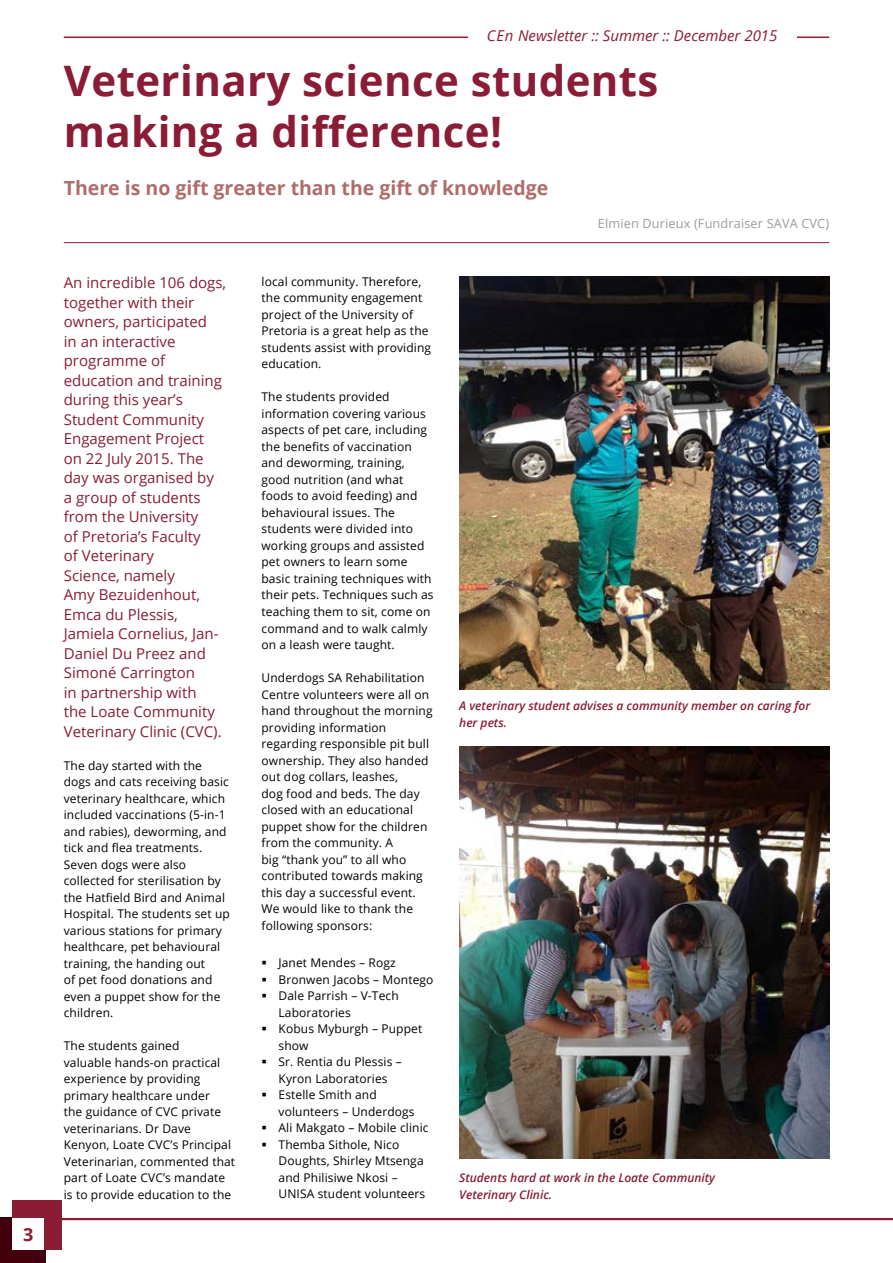
<style>
.page{position:relative;width:893px;height:1263px;background:#fff}
.page>*{position:absolute;margin:0;border:0;box-sizing:border-box;transform-origin:0 0}
.t1{font:700 42px/51px "Open Sans";letter-spacing:.01em;color:#8a1c35}
.t2{font:700 19.5px "Open Sans";color:#af6c6b}
.t3{font:700 18px "Open Sans";color:#8a1c35}
.t4{font:15px/19.5px "Open Sans";color:#8a1c35}
.t5{font:italic 15px "Open Sans";color:#8a1c35}
.t6{font:12.75px "Open Sans";letter-spacing:.01em;color:#a19c9b}
.t7{font:12px/16.5px "Open Sans";letter-spacing:.01em;color:#000}
.t8{font:italic 600 12px/17.2px "Open Sans";color:#8a1c35}
</style>
<div class="page">
<hr style="left:64px;top:37px;width:765px;height:1px;background:#8a1c35">
<hr style="left:56px;top:1218px;width:837px;height:2px;background:#8a1c35">
<div style="left:468px;top:29px;width:329px;height:19px;background:#fff"></div>
<div style="left:0;top:1217px;width:46px;height:46px;background:#43000d"></div>
<div style="left:12px;top:1200px;width:50px;height:50px;background:#8a1c35"></div>
<div style="left:12px;top:1218px;width:32px;height:32px;background:#fff"></div>
<hr style="left:64px;top:242px;width:765px;height:1px;background:#8a1c35">
<img style="left:459px;top:746px;width:370px;height:413px">
<img style="left:459px;top:277px;width:370px;height:412px">
<h3 class="t3" style="left:23px;top:1221px;width:12px">3</h3>
<p class="t5" style="left:487px;top:25px;width:292px">CEn Newsletter :: Summer :: December 2015</p>
<h1 class="t1" style="left:64px;top:54px;width:596px">Veterinary science students making a difference!</h1>
<h2 class="t2" style="left:64px;top:174px;width:486px">There is no gift greater than the gift of knowledge</h2>
<p class="t6" style="left:598px;top:215px;width:233px">Elmien Durieux (Fundraiser SAVA CVC)</p>
<p class="t4" style="left:64px;top:273px;width:164px">An incredible 106 dogs, together with their owners, participated<br>in an interactive programme of education and training during this year’s<br>Student Community<br>Engagement Project<br>on 22 July 2015. The day was organised by<br>a group of students from the University<br>of Pretoria’s Faculty<br>of Veterinary<br>Science, namely<br>Amy Bezuidenhout,<br>Emca du Plessis,<br>Jamiela Cornelius, Jan-<br>Daniel Du Preez and<br>Simoné Carrington<br>in partnership with<br>the Loate Community<br>Veterinary Clinic (CVC).</p>
<p class="t7" style="left:64px;top:757px;width:168px">The day started with the dogs and cats receiving basic veterinary healthcare, which included vaccinations (5-in-1 and rabies), deworming, and tick and flea treatments.<br>Seven dogs were also collected for sterilisation by the Hatfield Bird and Animal<br>Hospital. The students set up various stations for primary healthcare, pet behavioural training, the handing out<br>of pet food donations and even a puppet show for the children.</p>
<p class="t7" style="left:64px;top:1037px;width:173px">The students gained<br>valuable hands-on practical experience by providing primary healthcare under<br>the guidance of CVC private veterinarians. Dr Dave<br>Kenyon, Loate CVC’s Principal<br>Veterinarian, commented that part of Loate CVC’s mandate is to provide education to the</p>
<p class="t7" style="left:261px;top:273px;width:171px">local community. Therefore, the community engagement project of the University of<br>Pretoria is a great help as the students assist with providing education.</p>
<p class="t7" style="left:261px;top:389px;width:174px">The students provided information covering various aspects of pet care, including the benefits of vaccination and deworming, training, good nutrition (and what foods to avoid feeding) and behavioural issues. The students were divided into working groups and assisted pet owners to learn some basic training techniques with their pets. Techniques such as teaching them to sit, come on command and to walk calmly on a leash were taught.</p>
<p class="t7" style="left:261px;top:669px;width:173px">Underdogs SA Rehabilitation<br>Centre volunteers were all on hand throughout the morning providing information regarding responsible pit bull ownership. They also handed out dog collars, leashes,<br>dog food and beds. The day closed with an educational puppet show for the children from the community. A<br>big “thank you” to all who contributed towards making this day a successful event.<br>We would like to thank the following sponsors:</p>
<p class="t7" style="left:261px;top:954px;width:136px">▪ Janet Mendes – Rogz</p>
<p class="t7" style="left:262px;top:971px;width:174px">▪ Bronwen Jacobs – Montego</p>
<p class="t7" style="left:279px;top:987px;width:122px;text-indent:-17px">▪ Dale Parrish – V-Tech<br>Laboratories</p>
<p class="t7" style="left:279px;top:1020px;width:145px;text-indent:-17px">▪ Kobus Myburgh – Puppet show</p>
<p class="t7" style="left:262px;top:1053px;width:142px;text-align:center">▪ Sr. Rentia du Plessis –<br>Kyron Laboratories</p>
<p class="t7" style="left:279px;top:1086px;width:138px;text-indent:-17px">▪ Estelle Smith and volunteers – Underdogs</p>
<p class="t7" style="left:262px;top:1119px;width:168px">▪ Ali Makgato – Mobile clinic</p>
<p class="t7" style="left:279px;top:1136px;width:148px;text-indent:-17px">▪ Themba Sithole, Nico<br>Doughts, Shirley Mtsenga and Philisiwe Nkosi –<br>UNISA student volunteers</p>
<p class="t8" style="left:459px;top:697px;width:353px">A veterinary student advises a community member on caring for her pets.</p>
<p class="t8" style="left:459px;top:1169px;width:257px">Students hard at work in the Loate Community<br>Veterinary Clinic.</p>
</div>
